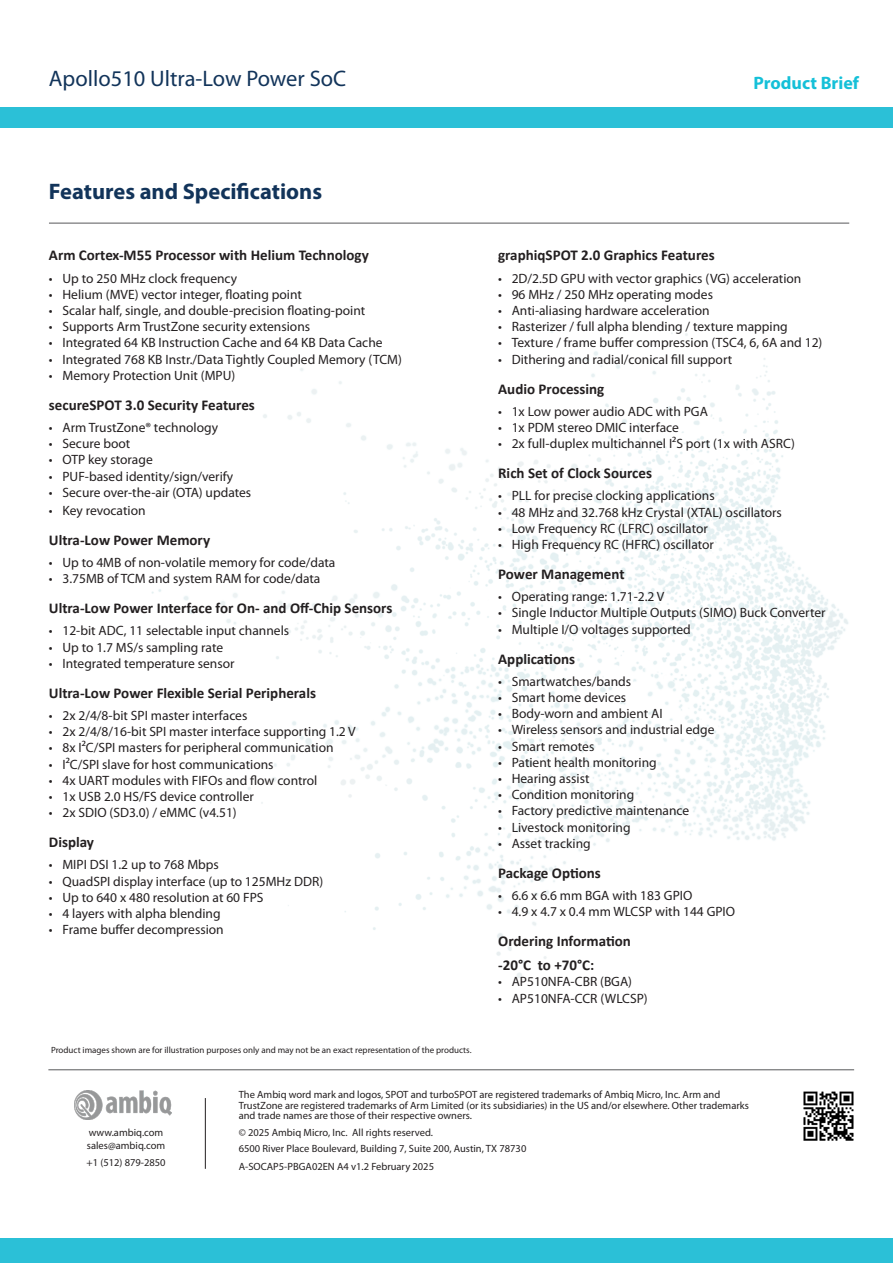
<style>
.page{position:relative;width:893px;height:1263px;background:#fff}
.page>*{position:absolute;margin:0;border:0;box-sizing:border-box;transform-origin:0 0}
.t1{font:22.5px "Myriad Pro";color:#12345a}
.t2{font:700 22.5px "Myriad Pro";color:#12345a}
.t3{font:700 18px "Myriad Pro";color:#14c0d8}
.t4{font:700 15px/24px "Calibri";color:#231f20}
.t5{font:13.5px "Myriad Pro";color:#231f20}
.t6{font:10.5px/10.5px "Myriad Pro";color:#231f20}
.t7{font:9px "Myriad Pro";color:#231f20}
</style>
<div class="page">
<hr style="left:49px;top:223px;width:800px;height:1px;background:#57585a">
<hr style="left:48px;top:1069px;width:806px;height:1px;background:#57585a">
<div style="left:0;top:107px;width:893px;height:20px;background:#2bc0d7"></div>
<div style="left:0;top:1238px;width:893px;height:25px;background:#2bc0d7"></div>
<img style="left:152px;top:283px;width:696px;height:695px">
<img style="left:803px;top:1091px;width:51px;height:50px">
<hr style="left:205px;top:1098px;width:1px;height:71px;background:#231f20">
<img style="left:74px;top:1090px;width:98px;height:29px">
<h1 class="t1" style="left:49px;top:65px;width:299px">Apollo510 Ultra-Low Power SoC</h1>
<h2 class="t3" style="left:753px;top:71px;width:107px">Product Brief</h2>
<h1 class="t2" style="left:49px;top:177px;width:275px">Features and Specifications</h1>
<p class="t4" style="left:49px;top:243px;width:321px">Arm Cortex-M55 Processor with Helium Technology</p>
<p class="t5" style="left:49px;top:270px;width:190px">• Up to 250 MHz clock frequency</p>
<p class="t5" style="left:49px;top:286px;width:254px">• Helium (MVE) vector integer, floating point</p>
<p class="t5" style="left:49px;top:302px;width:318px">• Scalar half, single, and double-precision floating-point</p>
<p class="t5" style="left:49px;top:318px;width:263px">• Supports Arm TrustZone security extensions</p>
<p class="t5" style="left:49px;top:334px;width:335px">• Integrated 64 KB Instruction Cache and 64 KB Data Cache</p>
<p class="t5" style="left:49px;top:351px;width:354px">• Integrated 768 KB Instr./Data Tightly Coupled Memory (TCM)</p>
<p class="t5" style="left:49px;top:367px;width:188px">• Memory Protection Unit (MPU)</p>
<p class="t4" style="left:49px;top:393px;width:207px">secureSPOT 3.0 Security Features</p>
<p class="t5" style="left:49px;top:419px;width:171px">• Arm TrustZone® technology</p>
<p class="t5" style="left:49px;top:435px;width:83px">• Secure boot</p>
<p class="t5" style="left:49px;top:451px;width:105px">• OTP key storage</p>
<p class="t5" style="left:49px;top:468px;width:186px">• PUF-based identity/sign/verify</p>
<p class="t5" style="left:49px;top:484px;width:204px">• Secure over-the-air (OTA) updates</p>
<p class="t5" style="left:49px;top:502px;width:98px">• Key revocation</p>
<p class="t4" style="left:49px;top:528px;width:163px">Ultra-Low Power Memory</p>
<p class="t5" style="left:49px;top:554px;width:288px">• Up to 4MB of non-volatile memory for code/data</p>
<p class="t5" style="left:49px;top:570px;width:273px">• 3.75MB of TCM and system RAM for code/data</p>
<p class="t4" style="left:49px;top:596px;width:345px">Ultra-Low Power Interface for On- and Off-Chip Sensors</p>
<p class="t5" style="left:49px;top:622px;width:242px">• 12-bit ADC, 11 selectable input channels</p>
<p class="t5" style="left:49px;top:639px;width:176px">• Up to 1.7 MS/s sampling rate</p>
<p class="t5" style="left:49px;top:655px;width:187px">• Integrated temperature sensor</p>
<p class="t4" style="left:49px;top:681px;width:269px">Ultra-Low Power Flexible Serial Peripherals</p>
<p class="t5" style="left:49px;top:707px;width:200px">• 2x 2/4/8-bit SPI master interfaces</p>
<p class="t5" style="left:49px;top:723px;width:308px">• 2x 2/4/8/16-bit SPI master interface supporting 1.2 V</p>
<p class="t5" style="left:49px;top:739px;width:286px">• 8x I²C/SPI masters for peripheral communication</p>
<p class="t5" style="left:49px;top:756px;width:226px">• I²C/SPI slave for host communications</p>
<p class="t5" style="left:49px;top:772px;width:270px">• 4x UART modules with FIFOs and flow control</p>
<p class="t5" style="left:49px;top:788px;width:206px">• 1x USB 2.0 HS/FS device controller</p>
<p class="t5" style="left:49px;top:804px;width:189px">• 2x SDIO (SD3.0) / eMMC (v4.51)</p>
<p class="t4" style="left:49px;top:830px;width:47px">Display</p>
<p class="t5" style="left:49px;top:856px;width:171px">• MIPI DSI 1.2 up to 768 Mbps</p>
<p class="t5" style="left:49px;top:873px;width:276px">• QuadSPI display interface (up to 125MHz DDR)</p>
<p class="t5" style="left:49px;top:889px;width:216px">• Up to 640 x 480 resolution at 60 FPS</p>
<p class="t5" style="left:49px;top:905px;width:173px">• 4 layers with alpha blending</p>
<p class="t5" style="left:49px;top:921px;width:176px">• Frame buffer decompression</p>
<p class="t7" style="left:51px;top:1044px;width:422px">Product images shown are for illustration purposes only and may not be an exact representation of the products.</p>
<p class="t4" style="left:498px;top:243px;width:218px">graphiqSPOT 2.0 Graphics Features</p>
<p class="t5" style="left:498px;top:270px;width:305px">• 2D/2.5D GPU with vector graphics (VG) acceleration</p>
<p class="t5" style="left:498px;top:286px;width:216px">• 96 MHz / 250 MHz operating modes</p>
<p class="t5" style="left:498px;top:302px;width:213px">• Anti-aliasing hardware acceleration</p>
<p class="t5" style="left:498px;top:318px;width:291px">• Rasterizer / full alpha blending / texture mapping</p>
<p class="t5" style="left:498px;top:334px;width:326px">• Texture / frame buffer compression (TSC4, 6, 6A and 12)</p>
<p class="t5" style="left:498px;top:351px;width:236px">• Dithering and radial/conical fill support</p>
<p class="t4" style="left:498px;top:376px;width:108px">Audio Processing</p>
<p class="t5" style="left:498px;top:403px;width:211px">• 1x Low power audio ADC with PGA</p>
<p class="t5" style="left:498px;top:419px;width:182px">• 1x PDM stereo DMIC interface</p>
<p class="t5" style="left:498px;top:435px;width:298px">• 2x full-duplex multichannel I²S port (1x with ASRC)</p>
<p class="t4" style="left:498px;top:461px;width:155px">Rich Set of Clock Sources</p>
<p class="t5" style="left:498px;top:487px;width:218px">• PLL for precise clocking applications</p>
<p class="t5" style="left:498px;top:504px;width:285px">• 48 MHz and 32.768 kHz Crystal (XTAL) oscillators</p>
<p class="t5" style="left:498px;top:520px;width:211px">• Low Frequency RC (LFRC) oscillator</p>
<p class="t5" style="left:498px;top:536px;width:217px">• High Frequency RC (HFRC) oscillator</p>
<p class="t4" style="left:498px;top:562px;width:128px">Power Management</p>
<p class="t5" style="left:498px;top:588px;width:168px">• Operating range: 1.71-2.2 V</p>
<p class="t5" style="left:498px;top:604px;width:329px">• Single Inductor Multiple Outputs (SIMO) Buck Converter</p>
<p class="t5" style="left:498px;top:621px;width:194px">• Multiple I/O voltages supported</p>
<p class="t4" style="left:498px;top:646px;width:78px">Applications</p>
<p class="t5" style="left:498px;top:673px;width:134px">• Smartwatches/bands</p>
<p class="t5" style="left:498px;top:689px;width:129px">• Smart home devices</p>
<p class="t5" style="left:498px;top:705px;width:166px">• Body-worn and ambient AI</p>
<p class="t5" style="left:498px;top:721px;width:218px">• Wireless sensors and industrial edge</p>
<p class="t5" style="left:498px;top:738px;width:98px">• Smart remotes</p>
<p class="t5" style="left:498px;top:754px;width:160px">• Patient health monitoring</p>
<p class="t5" style="left:498px;top:770px;width:93px">• Hearing assist</p>
<p class="t5" style="left:498px;top:786px;width:138px">• Condition monitoring</p>
<p class="t5" style="left:498px;top:802px;width:193px">• Factory predictive maintenance</p>
<p class="t5" style="left:498px;top:819px;width:134px">• Livestock monitoring</p>
<p class="t5" style="left:498px;top:835px;width:94px">• Asset tracking</p>
<p class="t4" style="left:498px;top:861px;width:104px">Package Options</p>
<p class="t5" style="left:498px;top:887px;width:196px">• 6.6 x 6.6 mm BGA with 183 GPIO</p>
<p class="t5" style="left:498px;top:903px;width:238px">• 4.9 x 4.7 x 0.4 mm WLCSP with 144 GPIO</p>
<p class="t4" style="left:498px;top:929px;width:134px">Ordering Information -20°C to +70°C:</p>
<p class="t5" style="left:498px;top:973px;width:135px">• AP510NFA-CBR (BGA)</p>
<p class="t5" style="left:498px;top:990px;width:151px">• AP510NFA-CCR (WLCSP)</p>
<p class="t6" style="left:87px;top:1125px;width:80px;line-height:13.5px">www.ambiq.com sales@ambiq.com</p>
<p class="t6" style="left:86px;top:1157px;width:81px">+1 (512) 879-2850</p>
<p class="t6" style="left:239px;top:1089px;width:512px">The Ambiq word mark and logos, SPOT and turboSPOT are registered trademarks of Ambiq Micro, Inc. Arm and<br>TrustZone are registered trademarks of Arm Limited (or its subsidiaries) in the US and/or elsewhere. Other trademarks and trade names are those of their respective owners.</p>
<p class="t6" style="left:239px;top:1124px;width:289px;line-height:16.5px">© 2025 Ambiq Micro, Inc. All rights reserved.<br>6500 River Place Boulevard, Building 7, Suite 200, Austin, TX 78730</p>
<p class="t6" style="left:239px;top:1161px;width:197px">A-SOCAP5-PBGA02EN A4 v1.2 February 2025</p>
</div>
